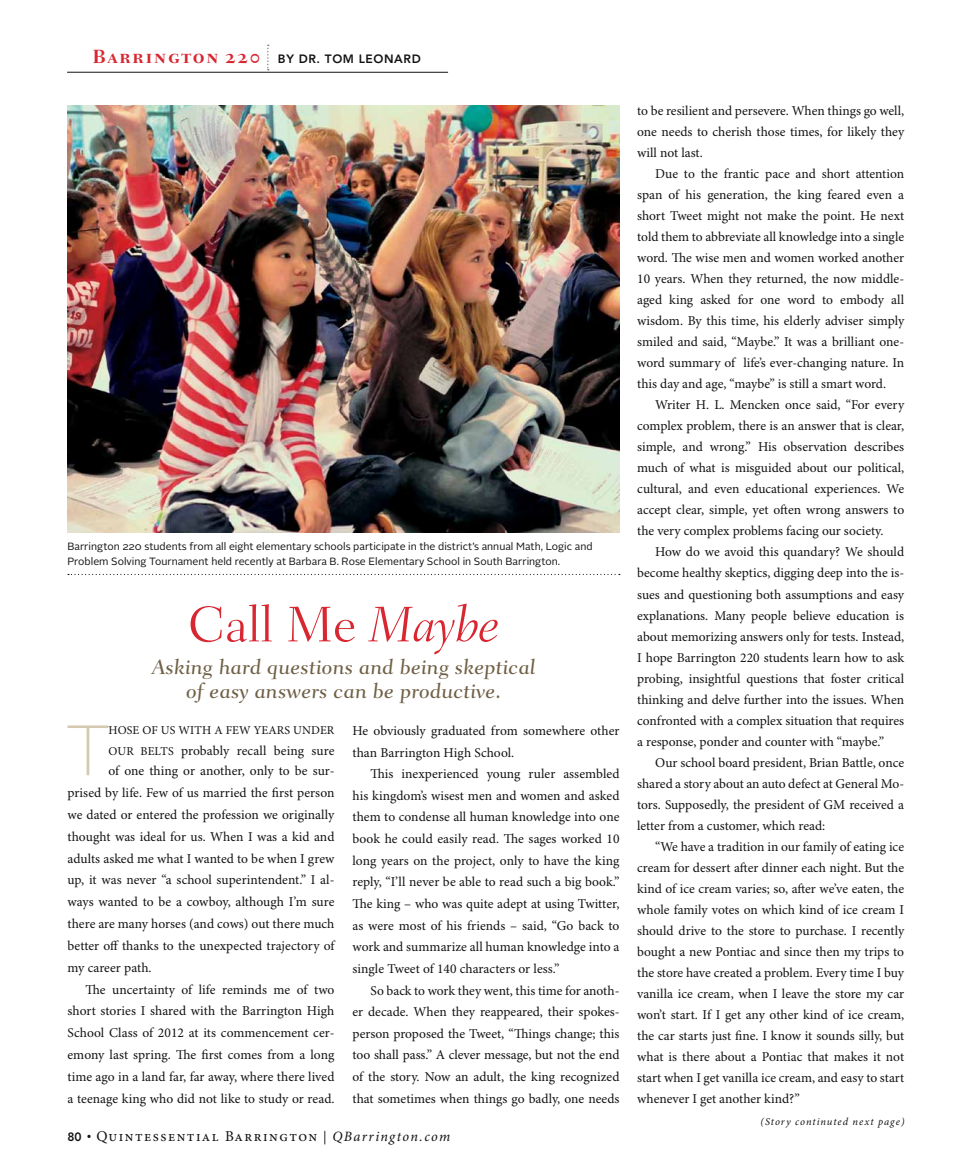
<style>
.page{position:relative;width:972px;height:1175px;background:#fff}
.page>*{position:absolute;margin:0;border:0;box-sizing:border-box;transform-origin:0 0}
.t1{font:300 51px "Fairfield LT Std";letter-spacing:-.01em;color:#d82731}
.t2{font:21px/24px "Fairfield LT Std Caption Med";color:#706146;text-align:center}
.t3{font:15px "Minion Pro";letter-spacing:.1em;color:#121212}
.t4{font:13.5px/21px "Minion Pro";color:#121212;text-align:justify}
.t5{font:800 12px "Avenir LT Std";letter-spacing:.05em;color:#121212}
.t6{font:12px "Minion Pro";letter-spacing:.01em;color:#121212}
.t7{font:10.5px/15px "Alright Sans";color:#121212}
.t8{font:italic 10.5px "Minion Pro";letter-spacing:.09em;color:#121212}
.s1{font-family:"Fairfield LT Std";font-weight:700;font-size:19.5px;color:#d82731}
.s2{font-family:"Fairfield LT Std";font-weight:700;font-size:21px;color:#d82731}
.s3{font-style:italic}
.s4{font-size:12px}
.s5{font-family:"Avenir LT Std";font-weight:800;font-size:12px}
.s6{font-size:13.5px}
.s7{font-style:italic;font-size:14.25px}
</style>
<div class="page">
<svg style="left:67px;top:725px;width:41px;height:50px"></svg>
<hr style="left:67px;top:72px;width:381px;height:1px;background:#121212">
<svg style="left:267px;top:45px;width:2px;height:25px"></svg>
<svg style="left:68px;top:574px;width:552px;height:1px"></svg>
<img style="left:68px;top:105px;width:552px;height:428px">
<p class="t5" style="left:92px;top:51px;width:328px"><span class="s1">Barrington</span> <span class="s2">220</span> BY DR. TOM LEONARD</p>
<p class="t7" style="left:68px;top:539px;width:527px">Barrington 220 students from all eight elementary schools participate in the district’s annual Math, Logic and<br>Problem Solving Tournament held recently at Barbara B. Rose Elementary School in South Barrington.</p>
<h1 class="t1" style="left:188px;top:595px;width:314px">Call Me <span class="s3">Maybe</span></h1>
<h2 class="t2" style="left:152px;top:655px;width:385px">Asking hard questions and being skeptical of easy answers can be productive.</h2>
<p class="t6" style="left:109px;top:723px;width:226px">hose of us with a few years under</p>
<p class="t4" style="left:109px;top:740px;width:227px"><span class="s4">our belts</span> probably recall being sure</p>
<p class="t4" style="left:108px;top:761px;width:228px">of one thing or another, only to be sur-</p>
<p class="t4" style="left:67px;top:783px;width:269px">prised by life. Few of us married the first person</p>
<p class="t4" style="left:67px;top:804px;width:269px">we dated or entered the profession we originally</p>
<p class="t4" style="left:67px;top:826px;width:268px">thought was ideal for us. When I was a kid and</p>
<p class="t4" style="left:67px;top:848px;width:269px">adults asked me what I wanted to be when I grew</p>
<p class="t4" style="left:67px;top:870px;width:268px">up, it was never “a school superintendent.” I al-</p>
<p class="t4" style="left:67px;top:892px;width:269px">ways wanted to be a cowboy, although I’m sure</p>
<p class="t4" style="left:67px;top:913px;width:269px">there are many horses (and cows) out there much</p>
<p class="t4" style="left:67px;top:935px;width:270px">better off thanks to the unexpected trajectory of</p>
<p class="t4" style="left:67px;top:957px;width:86px">my career path.</p>
<p class="t4" style="left:85px;top:979px;width:250px">The uncertainty of life reminds me of two</p>
<p class="t4" style="left:67px;top:1001px;width:269px">short stories I shared with the Barrington High</p>
<p class="t4" style="left:67px;top:1022px;width:269px">School Class of 2012 at its commencement cer-</p>
<p class="t4" style="left:67px;top:1044px;width:268px">emony last spring. The first comes from a long</p>
<p class="t4" style="left:67px;top:1066px;width:269px">time ago in a land far, far away, where there lived</p>
<p class="t4" style="left:67px;top:1088px;width:269px">a teenage king who did not like to study or read.</p>
<p class="t4" style="left:352px;top:720px;width:269px;line-height:21.6px">He obviously graduated from somewhere other than Barrington High School.</p>
<p class="t4" style="left:352px;top:763px;width:269px;line-height:21.6px;text-indent:18px">This inexperienced young ruler assembled his kingdom’s wisest men and women and asked them to condense all human knowledge into one book he could easily read. The sages worked 10 long years on the project, only to have the king reply, “I’ll never be able to read such a big book.” The king – who was quite adept at using Twitter, as were most of his friends – said, “Go back to work and summarize all human knowledge into a single Tweet of 140 characters or less.”</p>
<p class="t4" style="left:352px;top:980px;width:269px;line-height:21.6px;text-indent:18px">So back to work they went, this time for anoth&shy;er decade. When they reappeared, their spokes&shy;person proposed the Tweet, “Things change; this too shall pass.” A clever message, but not the end of the story. Now an adult, the king recognized that sometimes when things go badly, one needs</p>
<p class="t3" style="left:68px;top:1126px;width:384px"><span class="s5">80</span> <span class="s4">•</span> Quintessential Barrington <span class="s6">|</span> <span class="s7">QBarrington.com</span></p>
<p class="t4" style="left:637px;top:101px;width:269px">to be resilient and persevere. When things go well, one needs to cherish those times, for likely they will not last.</p>
<p class="t4" style="left:637px;top:164px;width:269px;text-indent:18px">Due to the frantic pace and short attention span of his generation, the king feared even a short Tweet might not make the point. He next told them to abbreviate all knowledge into a single word. The wise men and women worked another 10 years. When they returned, the now middle&shy;aged king asked for one word to embody all wisdom. By this time, his elderly adviser simply smiled and said, “Maybe.” It was a brilliant one&shy;word summary of life’s ever-changing nature. In this day and age, “maybe” is still a smart word.</p>
<p class="t4" style="left:637px;top:395px;width:269px;text-indent:18px">Writer H. L. Mencken once said, “For every complex problem, there is an answer that is clear, simple, and wrong.” His observation describes much of what is misguided about our political, cultural, and even educational experiences. We accept clear, simple, yet often wrong answers to the very complex problems facing our society.</p>
<p class="t4" style="left:637px;top:542px;width:269px;text-indent:18px">How do we avoid this quandary? We should become healthy skeptics, digging deep into the is&shy;sues and questioning both assumptions and easy explanations. Many people believe education is about memorizing answers only for tests. Instead, I hope Barrington 220 students learn how to ask probing, insightful questions that foster critical thinking and delve further into the issues. When confronted with a complex situation that requires a response, ponder and counter with “maybe.”</p>
<p class="t4" style="left:637px;top:752px;width:269px;text-indent:18px">Our school board president, Brian Battle, once shared a story about an auto defect at General Mo&shy;tors. Supposedly, the president of GM received a letter from a customer, which read:</p>
<p class="t4" style="left:637px;top:836px;width:269px;text-indent:18px">“We have a tradition in our family of eating ice cream for dessert after dinner each night. But the kind of ice cream varies; so, after we’ve eaten, the whole family votes on which kind of ice cream I should drive to the store to purchase. I recently bought a new Pontiac and since then my trips to the store have created a problem. Every time I buy vanilla ice cream, when I leave the store my car won’t start. If I get any other kind of ice cream, the car starts just fine. I know it sounds silly, but what is there about a Pontiac that makes it not start when I get vanilla ice cream, and easy to start whenever I get another kind?”</p>
<p class="t8" style="left:760px;top:1114px;width:146px">(Story continuted next page)</p>
</div>
